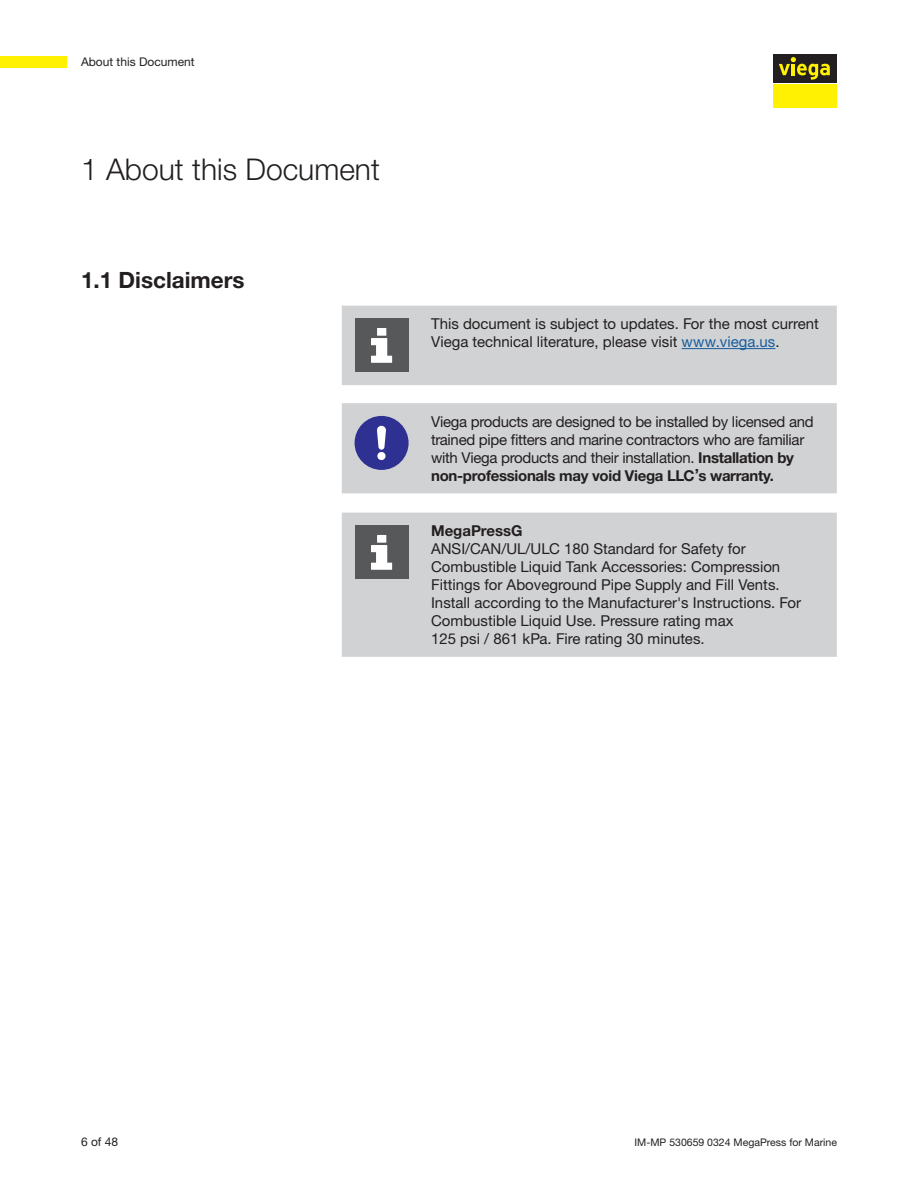
<style>
.page{position:relative;width:918px;height:1188px;background:#fff}
.page>*{position:absolute;margin:0;border:0;box-sizing:border-box;transform-origin:0 0}
.t1{font:30px "M Ying Hei PR Cfor Viega W3";color:#231f20}
.t2{font:22.5px "M Ying Hei PR Cfor Viega W7";color:#231f20}
.t3{font:15px/18px "M Ying Hei PR Cfor Viega W4";color:#231f20}
.t4{font:15px/18px "M Ying Hei PR Cfor Viega W4";letter-spacing:-.02em;color:#231f20}
.t5{font:15px "M Ying Hei PR Cfor Viega W7";letter-spacing:-.02em;color:#231f20}
.t6{font:15px "M Ying Hei PR Cfor Viega W7";color:#231f20}
.t7{font:12px "M Ying Hei PR Cfor Viega W4";color:#231f20}
.t8{font:10.5px "M Ying Hei PR Cfor Viega W4";color:#231f20}
.s1{color:#175d9e}
.s2{font-family:"M Ying Hei PR Cfor Viega W7"}
</style>
<div class="page">
<div style="left:0;top:56px;width:67px;height:11px;background:#fff101"></div>
<div style="left:773px;top:85px;width:64px;height:23px;background:#fff101"></div>
<div style="left:773px;top:54px;width:64px;height:28px;background:#231f20"></div>
<svg style="left:779px;top:57px;width:51px;height:23px"></svg>
<div style="left:342px;top:403px;width:495px;height:90px;background:#d1d2d4"></div>
<div style="left:355px;top:416px;width:54px;height:54px;background:#2e3092;border-radius:50%"></div>
<svg style="left:377px;top:426px;width:9px;height:34px"></svg>
<svg style="left:342px;top:306px;width:495px;height:79px;background:#c9cacc"></svg>
<hr style="left:682px;top:348px;width:93px;height:1px;background:#175d9e">
<div style="left:342px;top:513px;width:495px;height:144px;background:#d1d2d4"></div>
<div style="left:355px;top:525px;width:54px;height:54px;background:#57585a"></div>
<svg style="left:371px;top:535px;width:21px;height:35px"></svg>
<p class="t7" style="left:81px;top:54px;width:115px">About this Document</p>
<h1 class="t1" style="left:81px;top:151px;width:300px">1 About this Document</h1>
<h2 class="t2" style="left:81px;top:266px;width:165px">1.1 Disclaimers</h2>
<p class="t3" style="left:431px;top:315px;width:389px">This document is subject to updates. For the most current<br>Viega technical literature, please visit <span class="s1">www.viega.us</span>.</p>
<p class="t4" style="left:431px;top:412px;width:384px">Viega products are designed to be installed by licensed and trained pipe fitters and marine contractors who are familiar with Viega products and their installation. <span class="s2">Installation by</span></p>
<p class="t5" style="left:431px;top:466px;width:344px">non-professionals may void Viega LLC’s warranty.</p>
<p class="t6" style="left:431px;top:521px;width:93px">MegaPressG</p>
<p class="t3" style="left:431px;top:540px;width:371px">ANSI/CAN/UL/ULC 180 Standard for Safety for Combustible Liquid Tank Accessories: Compression Fittings for Aboveground Pipe Supply and Fill Vents.<br>Install according to the Manufacturer's Instructions. For Combustible Liquid Use. Pressure rating max<br>125 psi / 861 kPa. Fire rating 30 minutes.</p>
<p class="t7" style="left:81px;top:1135px;width:39px">6 of 48</p>
<p class="t8" style="left:635px;top:1136px;width:204px">IM-MP 530659 0324 MegaPress for Marine</p>
</div>
